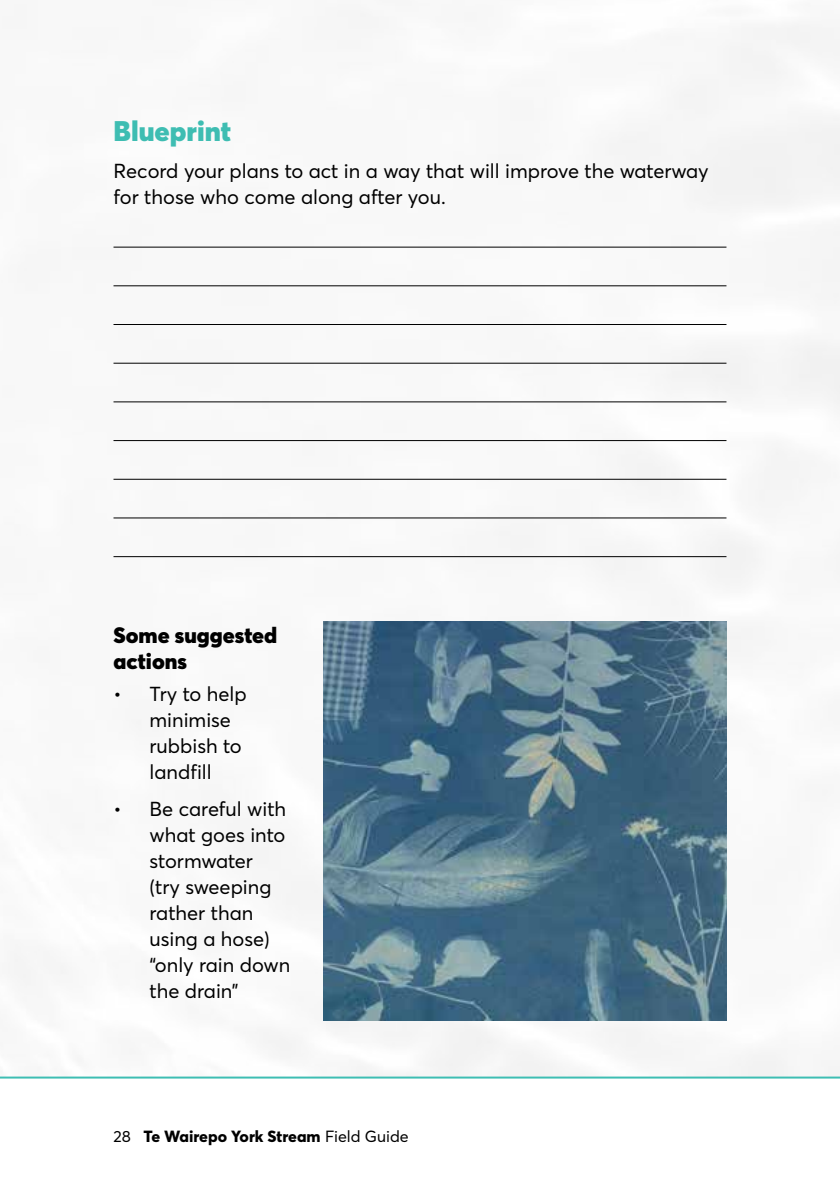
<style>
.page{position:relative;width:840px;height:1191px;background:#fff}
.page>*{position:absolute;margin:0;border:0;box-sizing:border-box;transform-origin:0 0}
.t1{font:900 28px "Averta";color:#3ebdb2}
.t2{font:900 22px/26.4px "Averta";color:#000}
.t3{font:20px/26px "Averta";color:#000}
.t4{font:800 16px "Averta";color:#000}
.s1{font-weight:400}
</style>
<div class="page">
<img style="left:14px;top:13px;width:825px;height:1063px">
<hr style="left:0;top:1076px;width:839px;height:2px;background:#3ebeb3">
<hr style="left:113px;top:479px;width:613px;height:1px;background:#000">
<hr style="left:113px;top:324px;width:613px;height:1px;background:#000">
<hr style="left:113px;top:247px;width:613px;height:1px;background:#000">
<hr style="left:113px;top:556px;width:613px;height:1px;background:#000">
<hr style="left:113px;top:401px;width:613px;height:1px;background:#000">
<hr style="left:113px;top:517px;width:613px;height:1px;background:#000">
<hr style="left:113px;top:363px;width:613px;height:1px;background:#000">
<hr style="left:113px;top:285px;width:613px;height:1px;background:#000">
<hr style="left:113px;top:440px;width:613px;height:1px;background:#000">
<img style="left:323px;top:621px;width:403px;height:399px">
<h1 class="t1" style="left:113px;top:111px;width:119px">Blueprint</h1>
<p class="t3" style="left:113px;top:157px;width:596px">Record your plans to act in a way that will improve the waterway for those who come along after you.</p>
<p class="t2" style="left:113px;top:620px;width:165px">Some suggested actions</p>
<p class="t3" style="left:149px;top:680px;width:99px;text-indent:-36px">• Try to help minimise rubbish to landfill</p>
<p class="t3" style="left:149px;top:795px;width:142px;text-indent:-36px">• Be careful with what goes into stormwater<br>(try sweeping rather than using a hose) “only rain down the drain”</p>
<p class="t4" style="left:113px;top:1125px;width:296px"><span class="s1">28</span> Te Wairepo York Stream <span class="s1">Field Guide</span></p>
</div>
